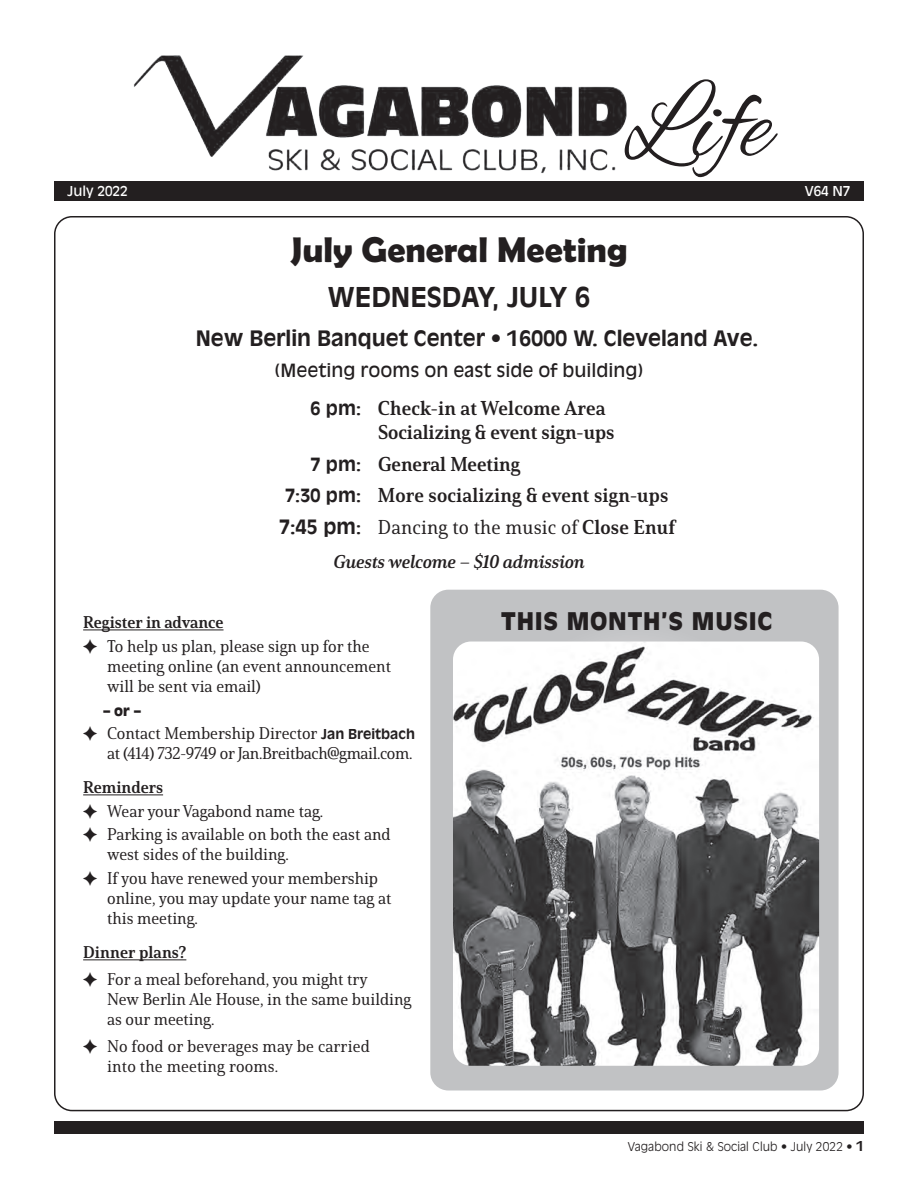
<style>
.page{position:relative;width:918px;height:1188px;background:#fff}
.page>*{position:absolute;margin:0;border:0;box-sizing:border-box;transform-origin:0 0}
.t1{font:110.55px "Alex Brush";color:#231f20;scale:.96 1}
.t2{font:600 36px "Berlinsans";color:#231f20}
.t3{font:700 27px "Antique Olive";color:#231f20}
.t4{font:900 24px "Antique Olive";letter-spacing:.03em;color:#231f20}
.t5{font:700 21px "Antique Olive";color:#231f20}
.t6{font:19.5px/24px "Solitas Serif Nor Bol";color:#231f20}
.t7{font:19.5px "Solitas Serif Nor Med";letter-spacing:.01em;color:#231f20}
.t8{font:18px "Antique Olive";color:#231f20}
.t9{font:18px "Solitas Serif Nor Bol It";color:#231f20}
.t10{font:16.5px/20.2px "Solitas Serif Nor Med";color:#231f20}
.t11{font:16.5px/20.2px "Solitas Serif Nor Med";letter-spacing:-.02em;color:#231f20}
.t12{font:16.5px "Solitas Serif Nor Bol";color:#231f20}
.t13{font:13.5px "Antique Olive";color:#fff}
.t14{font:900 13.5px "Antique Olive";color:#231f20}
.t15{font:300 12px "Antique Olive";letter-spacing:.01em;color:#231f20}
.s1{font-family:"Antique Olive";font-weight:700;font-size:18px}
.s2{font-family:"Antique Olive";font-weight:700}
.s3{font-family:"Solitas Serif Nor Bol"}
.s4{font-family:"Antique Olive";font-weight:700;font-size:13.5px}
.s5{font-weight:700;font-size:13.5px}
</style>
<div class="page">
<img style="left:133px;top:55px;width:494px;height:118px">
<div style="left:54px;top:181px;width:810px;height:20px;background:#231f20"></div>
<div style="left:54px;top:1121px;width:810px;height:13px;background:#231f20"></div>
<div style="left:430px;top:590px;width:409px;height:500px;background:#c1c2c4;border-radius:18px"></div>
<hr style="left:83px;top:630px;width:141px;height:1px;background:#231f20">
<hr style="left:83px;top:794px;width:80px;height:1px;background:#231f20">
<hr style="left:83px;top:959px;width:103px;height:1px;background:#231f20">
<img style="left:453px;top:642px;width:366px;height:424px">
<h1 class="t1" style="left:624px;top:63px;width:154px">Life</h1>
<p class="t13" style="left:68px;top:183px;width:62px">July 2022</p>
<p class="t13" style="left:805px;top:183px;width:47px">V64 N7</p>
<h2 class="t2" style="left:290px;top:229px;width:339px">July General Meeting</h2>
<h3 class="t3" style="left:328px;top:281px;width:264px">WEDNESDAY, JULY 6</h3>
<p class="t5" style="left:196px;top:326px;width:564px">New Berlin Banquet Center • 16000 W. Cleveland Ave.</p>
<p class="t8" style="left:274px;top:360px;width:371px">(Meeting rooms on east side of building)</p>
<p class="t6" style="left:378px;top:396px;width:238px;text-indent:-67px"><span class="s1">6 pm:</span> Check-in at Welcome Area<br>Socializing &amp; event sign-ups</p>
<p class="t6" style="left:285px;top:448px;width:385px;line-height:31.5px;text-indent:26px"><span class="s1">7 pm:</span> General Meeting<br><span class="s1">7:30 pm:</span> More socializing &amp; event sign-ups</p>
<p class="t7" style="left:279px;top:515px;width:397px"><span class="s2">7:45 pm</span><span class="s1">:</span> Dancing to the music of <span class="s3">Close Enuf</span></p>
<p class="t9" style="left:333px;top:551px;width:253px">Guests welcome – $10 admission</p>
<p class="t12" style="left:83px;top:612px;width:142px">Register in advance</p>
<p class="t10" style="left:107px;top:636px;width:285px">To help us plan, please sign up for the meeting online (an event announcement will be sent via email)</p>
<p class="t14" style="left:103px;top:703px;width:39px">– or –</p>
<p class="t11" style="left:107px;top:723px;width:309px">Contact Membership Director <span class="s4">Jan Breitbach </span>at (414) 732-9749 or Jan.Breitbach@gmail.com.</p>
<p class="t12" style="left:83px;top:777px;width:81px">Reminders</p>
<p class="t10" style="left:107px;top:799px;width:285px;line-height:23.5px">Wear your Vagabond name tag.<br>Parking is available on both the east and</p>
<p class="t10" style="left:107px;top:843px;width:272px;line-height:23.5px">west sides of the building.<br>If you have renewed your membership</p>
<p class="t10" style="left:107px;top:888px;width:286px">online, you may update your name tag at this meeting.</p>
<p class="t12" style="left:83px;top:942px;width:105px">Dinner plans?</p>
<p class="t10" style="left:107px;top:969px;width:306px">For a meal beforehand, you might try<br>New Berlin Ale House, in the same building as our meeting.</p>
<p class="t10" style="left:107px;top:1036px;width:264px">No food or beverages may be carried into the meeting rooms.</p>
<h3 class="t4" style="left:501px;top:606px;width:272px">THIS MONTH’S MUSIC</h3>
<p class="t15" style="left:628px;top:1139px;width:238px">Vagabond Ski &amp; Social Club • July 2022 • <span class="s5">1</span></p>
</div>
